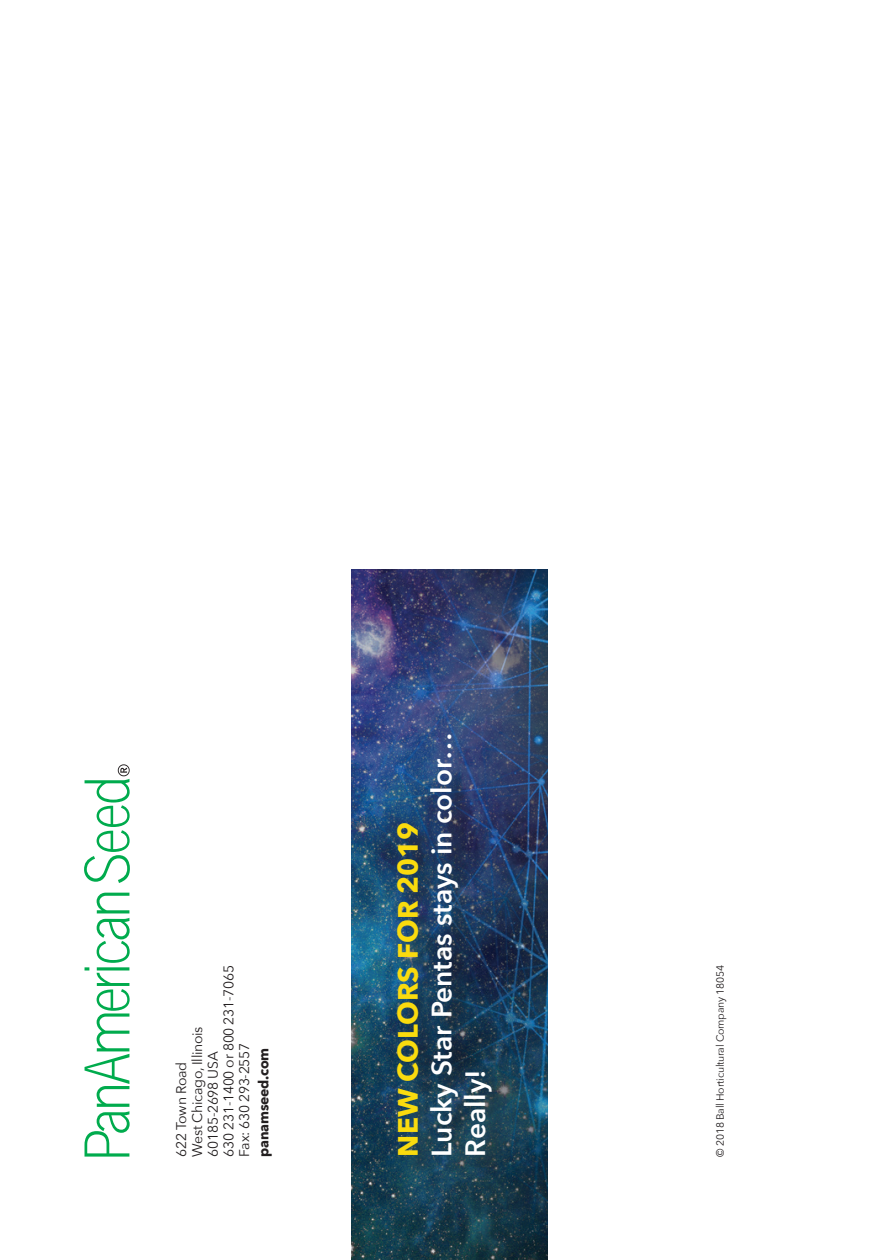
<style>
.page{position:relative;width:882px;height:1260px;background:#fff}
.page>*{position:absolute;margin:0;border:0;box-sizing:border-box;transform-origin:0 0}
.t1{font:600 28px/33.6px "Avenir Next";color:#fff}
.t2{font:700 28px "Avenir Next";color:#fadb0e}
.Caption_Black{font:14px "Avenir Next";letter-spacing:-.02em;color:#231f20}
.Caption_Black-2{font:700 14px "Avenir Next";letter-spacing:-.02em;color:#231f20}
.t3{font:10.5px "Avenir Next";letter-spacing:-.02em;color:#231f20}
</style>
<div class="page">
<img style="left:351px;top:570px;width:197px;height:690px">
<div style="left:401px;top:739px;width:112px;height:438px;background:#231f20;opacity:.5"></div>
<svg style="left:85px;top:893px;width:45px;height:264px"></svg>
<svg style="left:84px;top:764px;width:46px;height:119px"></svg>
<p class="Caption_Black" style="left:220px;top:1157px;width:193px;rotate:-90deg">630 231-1400 or 800 231-7065</p>
<p class="Caption_Black" style="left:189px;top:1157px;width:132px;rotate:-90deg">West Chicago, Illinois</p>
<p class="Caption_Black" style="left:236px;top:1157px;width:115px;rotate:-90deg">Fax: 630 293-2557</p>
<p class="Caption_Black-2" style="left:255px;top:1157px;width:110px;rotate:-90deg">panamseed.com</p>
<p class="Caption_Black" style="left:205px;top:1157px;width:107px;rotate:-90deg">60185-2698 USA</p>
<p class="Caption_Black" style="left:173px;top:1157px;width:96px;rotate:-90deg">622 Town Road</p>
<p class="t2" style="left:391px;top:1157px;width:337px;rotate:-90deg">NEW COLORS FOR 2019</p>
<p class="t1" style="left:425px;top:1157px;width:426px;rotate:-90deg">Lucky Star Pentas stays in color…<br>Really!</p>
<p class="t3" style="left:714px;top:1157px;width:193px;rotate:-90deg">© 2018 Ball Horticultural Company 18054</p>
</div>
